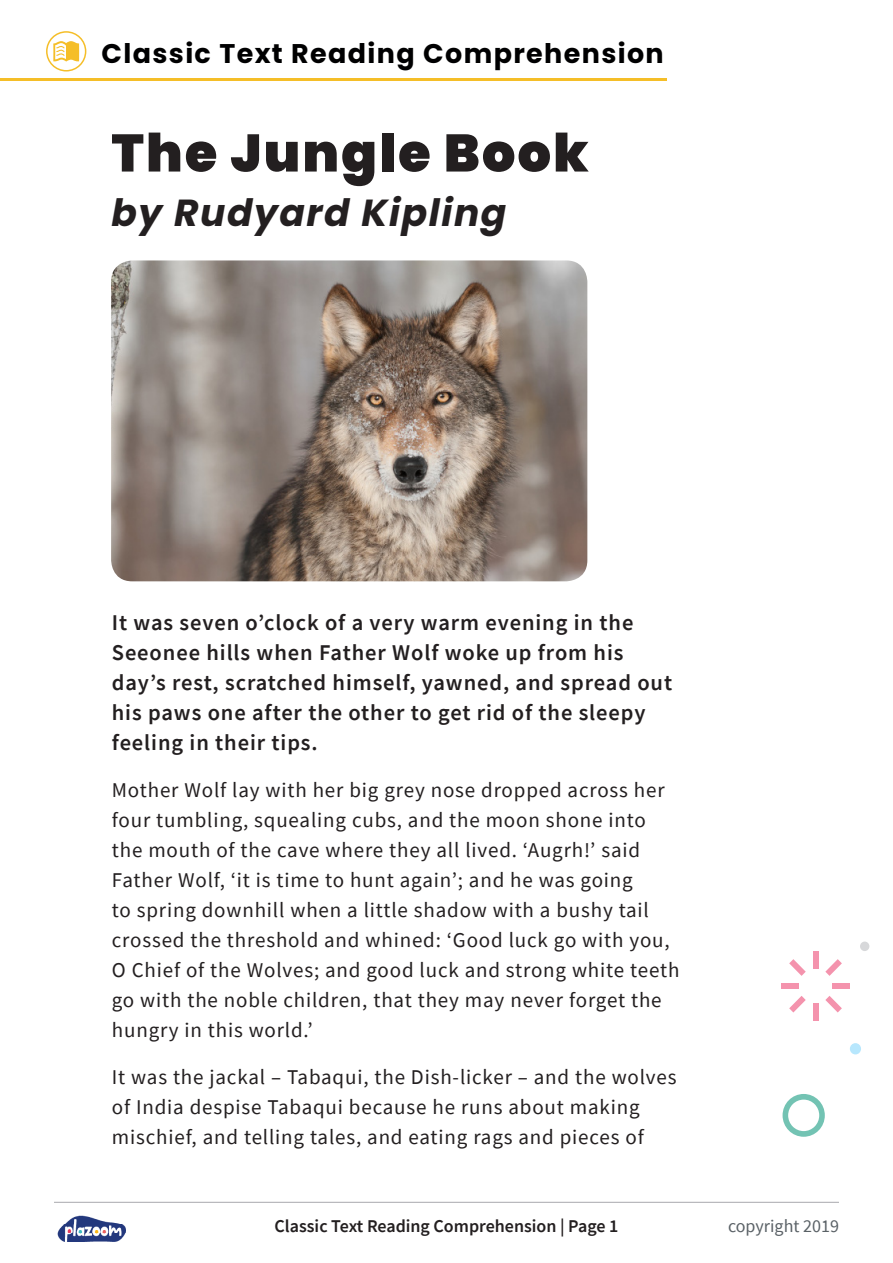
<style>
.page{position:relative;width:893px;height:1263px;background:#fff}
.page>*{position:absolute;margin:0;border:0;box-sizing:border-box;transform-origin:0 0}
.t1{font:900 52.65px "Poppins";letter-spacing:.04em;color:#231f20}
.t2{font:italic 700 37.65px "Poppins";letter-spacing:.04em;color:#231f20}
.t3{font:700 27px "Poppins";letter-spacing:.05em;color:#000001}
.t4{font:600 22.5px/30px "Source Sans Pro";letter-spacing:.04em;color:#231f20}
.t5{font:21px/30px "Source Sans Pro";letter-spacing:.04em;color:#231f20}
.t6{font:600 18px "Source Sans Pro";color:#231f20}
.t7{font:18px "Source Sans Pro";color:#5a6166}
</style>
<div class="page">
<hr style="left:54px;top:1202px;width:785px;height:1px;background:#a8a9ad">
<img style="left:57px;top:1216px;width:68px;height:26px">
<hr style="left:0;top:79px;width:667px;height:2px;background:#f5be28">
<div style="left:46px;top:31px;width:40px;height:41px;border:2px solid #f5be28;border-radius:50%"></div>
<svg style="left:53px;top:41px;width:26px;height:21px"></svg>
<img style="left:111px;top:260px;width:476px;height:321px">
<div style="left:813px;top:951px;width:5px;height:18px;background:#f493ad"></div>
<div style="left:813px;top:1003px;width:5px;height:17px;background:#f493ad"></div>
<svg style="left:825px;top:959px;width:17px;height:17px"></svg>
<svg style="left:789px;top:996px;width:17px;height:16px"></svg>
<div style="left:832px;top:983px;width:18px;height:6px;background:#f493ad"></div>
<div style="left:781px;top:983px;width:18px;height:6px;background:#f493ad"></div>
<svg style="left:825px;top:996px;width:17px;height:16px"></svg>
<svg style="left:789px;top:959px;width:17px;height:17px"></svg>
<div style="left:860px;top:941px;width:9px;height:10px;background:#d7d8da;border-radius:50%"></div>
<div style="left:850px;top:1043px;width:11px;height:11px;background:#b7e7fd;border-radius:50%"></div>
<svg style="left:782px;top:1094px;width:43px;height:43px"></svg>
<p class="t3" style="left:102px;top:37px;width:564px">Classic Text Reading Comprehension</p>
<p class="t1" style="left:111px;top:123px;width:479px">The Jungle Book</p>
<p class="t2" style="left:111px;top:191px;width:396px">by Rudyard Kipling</p>
<p class="t4" style="left:112px;top:607px;width:562px">It was seven o’clock of a very warm evening in the Seeonee hills when Father Wolf woke up from his day’s rest, scratched himself, yawned, and spread out his paws one after the other to get rid of the sleepy feeling in their tips.</p>
<p class="t5" style="left:112px;top:775px;width:569px">Mother Wolf lay with her big grey nose dropped across her four tumbling, squealing cubs, and the moon shone into the mouth of the cave where they all lived. ‘Augrh!’ said Father Wolf, ‘it is time to hunt again’; and he was going<br>to spring downhill when a little shadow with a bushy tail crossed the threshold and whined: ‘Good luck go with you, O Chief of the Wolves; and good luck and strong white teeth go with the noble children, that they may never forget the hungry in this world.’</p>
<p class="t5" style="left:112px;top:1062px;width:566px">It was the jackal – Tabaqui, the Dish-licker – and the wolves of India despise Tabaqui because he runs about making mischief, and telling tales, and eating rags and pieces of</p>
<p class="t6" style="left:275px;top:1214px;width:345px">Classic Text Reading Comprehension | Page 1</p>
<p class="t7" style="left:728px;top:1214px;width:112px">copyright 2019</p>
</div>
